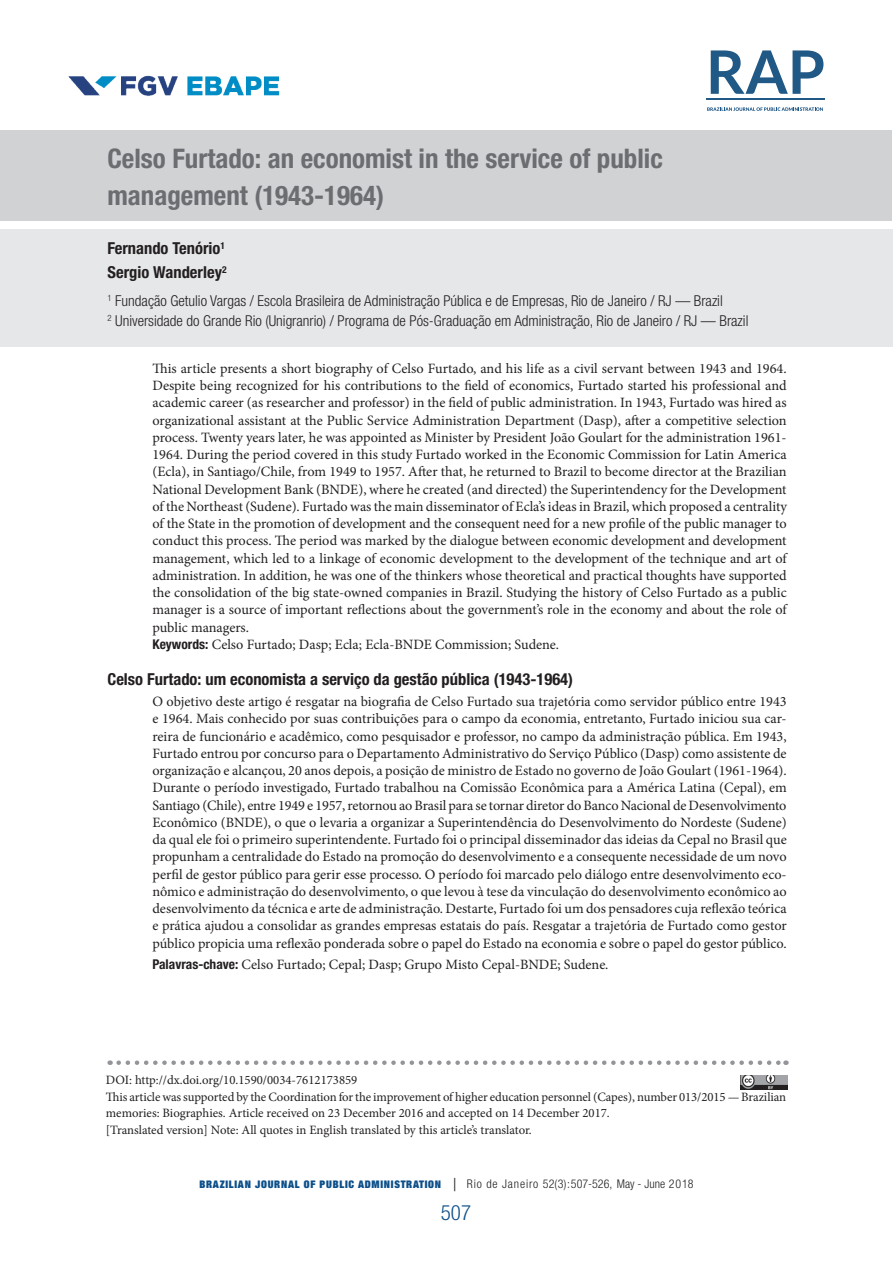
<style>
.page{position:relative;width:893px;height:1263px;background:#fff}
.page>*{position:absolute;margin:0;border:0;box-sizing:border-box;transform-origin:0 0}
.titulo{font:700 condensed 27px/37.5px "Helvetica Neue LT Std";color:#6c6d70}
.t1{font:300 condensed 21px "Helvetica Neue LT Std";color:#0c4f89}
.SUB_ABERT{font:700 condensed 16.5px "Helvetica Neue LT Std";color:#231f20}
.autor_1{font:700 condensed 16.5px "Helvetica Neue LT Std";color:#231f20}
.autor_2{font:300 condensed 15px "Helvetica Neue LT Std";color:#231f20}
.ABERTURA{font:14.25px/17.2px "Minion Pro";letter-spacing:-.005em;color:#231f20;text-align:justify}
.nota_DOI{font:12.75px/16.5px "Minion Pro";letter-spacing:-.005em;color:#231f20}
.t2{font:900 expanded 10.5px "Helvetica Neue";letter-spacing:.07em;color:#0c4f89}
.s1{font-family:"Helvetica Neue LT Std";font-weight:700;font-stretch:condensed;font-size:13.5px}
.s2{font-style:italic}
.s3{font-family:"Helvetica Neue LT Std";font-weight:300;font-stretch:condensed;font-size:18px;color:#231f20}
.s4{font-family:"Helvetica Neue LT Std";font-weight:300;font-stretch:condensed;font-size:12px;color:#231f20}
</style>
<div class="page">
<img style="left:68px;top:75px;width:212px;height:21px">
<svg style="left:707px;top:107px;width:116px;height:4px"></svg>
<hr style="left:706px;top:98px;width:119px;height:2px;background:#205886">
<svg style="left:711px;top:50px;width:112px;height:44px"></svg>
<div style="left:0;top:131px;width:891px;height:90px;background:#d1d2d4"></div>
<div style="left:0;top:229px;width:893px;height:118px;background:#e6e7e9"></div>
<img style="left:740px;top:1075px;width:47px;height:14px">
<svg style="left:119px;top:1060px;width:667px;height:5px"></svg>
<p class="titulo" style="left:107px;top:139px;width:557px">Celso Furtado: an economist in the service of public management (1943-1964)</p>
<p class="autor_1" style="left:107px;top:239px;width:119px">Fernando Tenório<sup>1</sup></p>
<p class="autor_1" style="left:107px;top:262px;width:121px">Sergio Wanderley<sup>2</sup></p>
<p class="autor_2" style="left:107px;top:292px;width:617px"><sup>1</sup> Fundação Getulio Vargas / Escola Brasileira de Administração Pública e de Empresas, Rio de Janeiro / RJ — Brazil</p>
<p class="autor_2" style="left:107px;top:312px;width:642px"><sup>2</sup> Universidade do Grande Rio (Unigranrio) / Programa de Pós-Graduação em Administração, Rio de Janeiro / RJ — Brazil</p>
<p class="ABERTURA" style="left:152px;top:360px;width:636px">This article presents a short biography of Celso Furtado, and his life as a civil servant between 1943 and 1964.<br>Despite being recognized for his contributions to the field of economics, Furtado started his professional and academic career (as researcher and professor) in the field of public administration. In 1943, Furtado was hired as organizational assistant at the Public Service Administration Department (Dasp), after a competitive selection process. Twenty years later, he was appointed as Minister by President João Goulart for the administration 1961- 1964. During the period covered in this study Furtado worked in the Economic Commission for Latin America (Ecla), in Santiago/Chile, from 1949 to 1957. After that, he returned to Brazil to become director at the Brazilian National Development Bank (BNDE), where he created (and directed) the Superintendency for the Development of the Northeast (Sudene). Furtado was the main disseminator of Ecla’s ideas in Brazil, which proposed a centrality of the State in the promotion of development and the consequent need for a new profile of the public manager to conduct this process. The period was marked by the dialogue between economic development and development management, which led to a linkage of economic development to the development of the technique and art of administration. In addition, he was one of the thinkers whose theoretical and practical thoughts have supported the consolidation of the big state-owned companies in Brazil. Studying the history of Celso Furtado as a public manager is a source of important reflections about the government’s role in the economy and about the role of public managers.</p>
<p class="ABERTURA" style="left:152px;top:636px;width:408px"><span class="s1">Keywords:</span> Celso Furtado; Dasp; Ecla; Ecla-BNDE Commission; Sudene.</p>
<p class="SUB_ABERT" style="left:107px;top:669px;width:467px">Celso Furtado: um economista a serviço da gestão pública (1943-1964)</p>
<p class="ABERTURA" style="left:152px;top:693px;width:636px">O objetivo deste artigo é resgatar na biografia de Celso Furtado sua trajetória como servidor público entre 1943 e 1964. Mais conhecido por suas contribuições para o campo da economia, entretanto, Furtado iniciou sua car&shy;reira de funcionário e acadêmico, como pesquisador e professor, no campo da administração pública. Em 1943, Furtado entrou por concurso para o Departamento Administrativo do Serviço Público (Dasp) como assistente de organização e alcançou, 20 anos depois, a posição de ministro de Estado no governo de João Goulart (1961-1964).<br>Durante o período investigado, Furtado trabalhou na Comissão Econômica para a América Latina (Cepal), em Santiago (Chile), entre 1949 e 1957, retornou ao Brasil para se tornar diretor do Banco Nacional de Desenvolvimento Econômico (BNDE), o que o levaria a organizar a Superintendência do Desenvolvimento do Nordeste (Sudene) da qual ele foi o primeiro superintendente. Furtado foi o principal disseminador das ideias da Cepal no Brasil que propunham a centralidade do Estado na promoção do desenvolvimento e a consequente necessidade de um novo perfil de gestor público para gerir esse processo. O período foi marcado pelo diálogo entre desenvolvimento eco&shy;nômico e administração do desenvolvimento, o que levou à tese da vinculação do desenvolvimento econômico ao desenvolvimento da técnica e arte de administração. Destarte, Furtado foi um dos pensadores cuja reflexão teórica e prática ajudou a consolidar as grandes empresas estatais do país. Resgatar a trajetória de Furtado como gestor público propicia uma reflexão ponderada sobre o papel do Estado na economia e sobre o papel do gestor público.</p>
<p class="ABERTURA" style="left:152px;top:956px;width:458px"><span class="s1">Palavras-chave:</span> Celso Furtado; Cepal; Dasp; Grupo Misto Cepal-BNDE; Sudene.</p>
<p class="nota_DOI" style="left:106px;top:1072px;width:253px">DOI: http://dx.doi.org/10.1590/0034-7612173859</p>
<p class="nota_DOI" style="left:106px;top:1088px;width:682px">This article was supported by the Coordination for the improvement of higher education personnel (Capes), number 013/2015 <span class="s2">—</span> Brazilian memories: Biographies. Article received on 23 December 2016 and accepted on 14 December 2017.</p>
<p class="nota_DOI" style="left:106px;top:1121px;width:427px">[Translated version] Note: All quotes in English translated by this article’s translator.</p>
<p class="t2" style="left:199px;top:1177px;width:496px">BRAZILIAN JOURNAL OF PUBLIC ADMINISTRATION <span class="s3">|</span> <span class="s4">Rio de Janeiro 52(3):507-526, May - June 2018</span></p>
<p class="t1" style="left:441px;top:1200px;width:32px">507</p>
</div>
